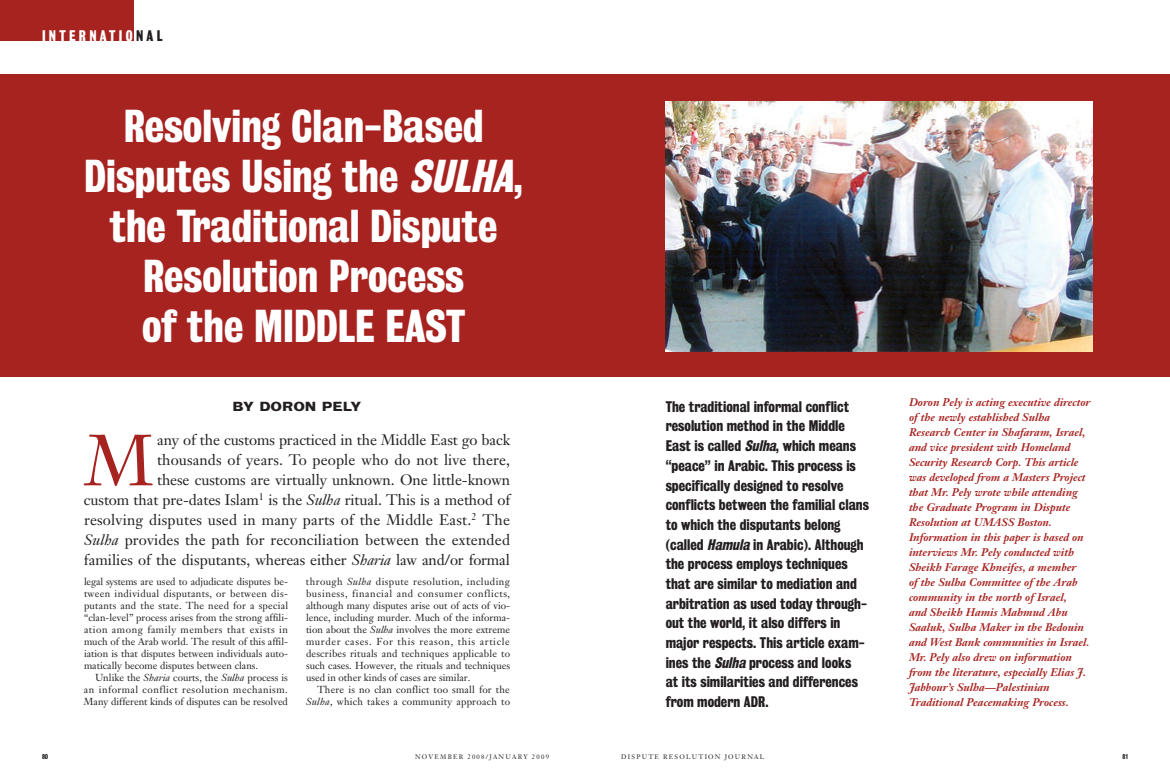
<style>
.page{position:relative;width:1170px;height:783px;background:#fff}
.page>*{position:absolute;margin:0;border:0;box-sizing:border-box;transform-origin:0 0}
.t1{font:71.1px "Janson Text";color:#a62320}
.t2{font:42px/50px "Bureau Grotesque Three Seven";color:#fff;text-align:center}
.t3{font:15px/20px "Janson Text";color:#231f20;text-align:right}
.t4{font:14px/19.7px "Bureau Grotesque Three Seven";color:#231f20}
.t5{font:14px "Bureau Grotesque Three Seven";letter-spacing:.235em;color:#fff}
.t6{font:12px "Bureau Grotesque Seven Nine";color:#231f20}
.t7{font:italic 700 11px/15px "Janson Text";color:#a62320}
.t8{font:10px/12px "Janson Text";color:#231f20;text-align:justify}
.t9{font:10px/12px "Janson Text";letter-spacing:.02em;color:#231f20;text-align:right}
.t10{font:6.5px "Janson Text";letter-spacing:.185em;color:#231f20}
.t11{font:6.5px "Bureau Grotesque Three Seven";color:#231f20}
.s1{color:#231f20}
.s2{font-style:italic}
</style>
<div class="page">
<div style="left:0;top:0;width:134px;height:41px;background:#a62320"></div>
<div style="left:0;top:75px;width:1170px;height:302px;background:#a62320"></div>
<img style="left:665px;top:102px;width:427px;height:249px">
<h3 class="t5" style="left:42px;top:28px;width:122px">INTERNATIO<span class="s1">NAL</span></h3>
<h2 class="t2" style="left:84px;top:102px;width:440px">Resolving Clan-Based<br>Disputes Using the <span class="s2">SULHA</span>, the Traditional Dispute<br>Resolution Process<br>of the MIDDLE EAST</h2>
<p class="t6" style="left:233px;top:399px;width:130px">BY DORON PELY</p>
<p class="t3" style="left:84px;top:432px;width:428px">any of the customs practiced in the Middle East go back<br>thousands of years. To people who do not live there,<br>these customs are virtually unknown. One little-known<br>custom that pre-dates Islam<sup>1</sup> is the <span class="s2">Sulha</span> ritual. This is a method of resolving disputes used in many parts of the Middle East.<sup>2</sup> The <span class="s2">Sulha</span> provides the path for reconciliation between the extended families of the disputants, whereas either <span class="s2">Sharia</span> law and/or formal</p>
<h1 class="t1" style="left:85px;top:432px;width:70px">M</h1>
<p class="t8" style="left:84px;top:577px;width:206px">legal systems are used to adjudicate disputes be&shy;tween individual disputants, or between dis&shy;putants and the state. The need for a special “clan-level” process arises from the strong affili&shy;ation among family members that exists in much of the Arab world. The result of this affil&shy;iation is that disputes between individuals auto&shy;matically become disputes between clans.</p>
<p class="t8" style="left:84px;top:673px;width:206px;text-indent:11px">Unlike the <span class="s2">Sharia</span> courts, the <span class="s2">Sulha</span> process is an informal conflict resolution mechanism.<br>Many different kinds of disputes can be resolved</p>
<p class="t8" style="left:306px;top:577px;width:206px">through <span class="s2">Sulha</span> dispute resolution, including business, financial and consumer conflicts, although many disputes arise out of acts of vio&shy;lence, including murder. Much of the informa&shy;tion about the <span class="s2">Sulha</span> involves the more extreme murder cases. For this reason, this article describes rituals and techniques applicable to such cases. However, the rituals and techniques used in other kinds of cases are similar.</p>
<p class="t9" style="left:306px;top:685px;width:206px">There is no clan conflict too small for the<br><span class="s2">Sulha</span>, which takes a community approach to</p>
<p class="t4" style="left:666px;top:397px;width:205px">The traditional informal conflict resolution method in the Middle<br>East is called <span class="s2">Sulha</span>, which means “peace” in Arabic. This process is specifically designed to resolve conflicts between the familial clans to which the disputants belong (called <span class="s2">Hamula</span>in Arabic). Although the process employs techniques that are similar to mediation and arbitration as used today through&shy;out the world, it also differs in major respects. This article exam&shy;ines the <span class="s2">Sulha</span>process and looks<br>at its similarities and differences from modern ADR.</p>
<p class="t7" style="left:909px;top:396px;width:183px">Doron Pely is acting executive director of the newly established Sulha Research Center in Shafaram, Israel, and vice president with Homeland Security Research Corp. This article was developed from a Masters Project that Mr. Pely wrote while attending the Graduate Program in Dispute Resolution at UMASS Boston.<br>Information in this paper is based on interviews Mr. Pely conducted with Sheikh Farage Khneifes, a member<br>of the Sulha Committee of the Arab community in the north of Israel,<br>and Sheikh Hamis Mahmud Abu Saaluk, Sulha Maker in the Bedouin and West Bank communities in Israel.<br>Mr. Pely also drew on information from the literature, especially Elias J.<br>Jabbour’s Sulha—Palestinian Traditional Peacemaking Process.</p>
<p class="t11" style="left:42px;top:753px;width:8px">80</p>
<p class="t10" style="left:415px;top:754px;width:136px">NOVEMBER 2008/JANUARY 2009</p>
<p class="t10" style="left:621px;top:754px;width:144px">DISPUTE RESOLUTION JOURNAL</p>
<p class="t11" style="left:1123px;top:753px;width:7px">81</p>
</div>
